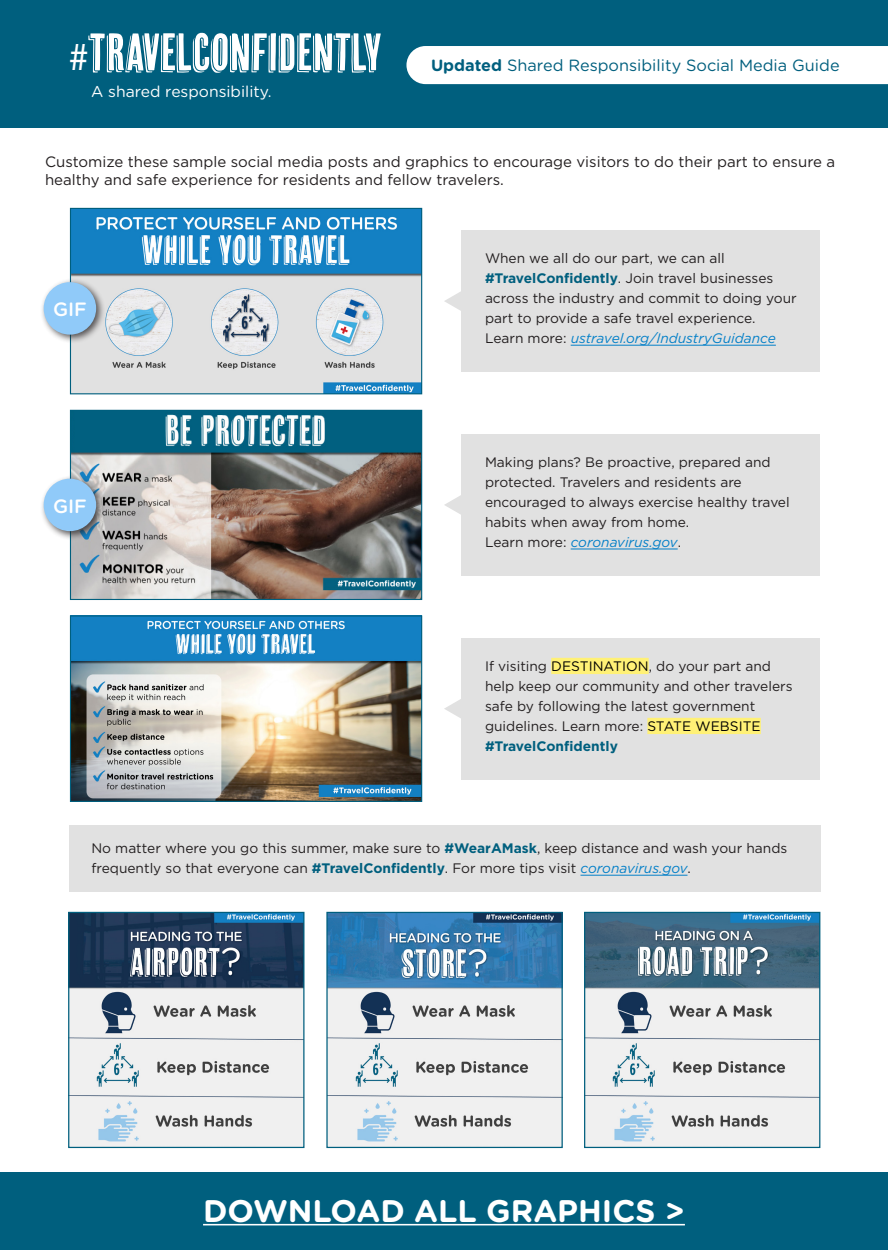
<style>
.page{position:relative;width:888px;height:1250px;background:#fff}
.page>*{position:absolute;margin:0;border:0;box-sizing:border-box;transform-origin:0 0}
.t1{font:52.5px "Cheap Pine";color:#fff}
.t2{font:700 31.25px "Gotham Rounded";color:#fff}
.t3{font:500 19.25px "Gotham Rounded";color:#fff}
.t4{font:16.25px "Gotham Rounded";color:#005f7e}
.t5{font:15.75px "Gotham Rounded";color:#fff}
.t6{font:15px/18px "Gotham";color:#231f20}
.t7{font:13.75px/20px "Gotham";color:#231f20}
.t8{font:italic 13.75px "Gotham";color:#0480c8}
.s1{font-family:"Myriad Pro";font-size:40px}
.s2{font-weight:700}
.s3{font-weight:700;color:#005f7e}
.s4{font-style:normal;color:#231f20}
.s5{font-family:"Gotham Rounded";color:#000}
.s6{font-style:italic;color:#0480c8}
</style>
<div class="page">
<div style="left:0;top:0;width:888px;height:128px;background:#005f7e"></div>
<img style="left:72px;top:210px;width:348px;height:182px">
<div style="left:70px;top:208px;width:352px;height:186px;border:1px solid #005f7e"></div>
<img style="left:72px;top:617px;width:348px;height:183px">
<div style="left:70px;top:615px;width:352px;height:187px;border:1px solid #005f7e"></div>
<img style="left:72px;top:412px;width:348px;height:186px">
<div style="left:70px;top:410px;width:352px;height:190px;border:1px solid #005f7e"></div>
<svg style="left:444px;top:291px;width:17px;height:20px"></svg>
<div style="left:461px;top:230px;width:359px;height:142px;background:#e1e1e1"></div>
<div style="left:69px;top:826px;width:751px;height:66px;background:#e1e1e1"></div>
<img style="left:70px;top:914px;width:232px;height:232px">
<div style="left:68px;top:912px;width:236px;height:236px;border:1px solid #005f7e"></div>
<img style="left:586px;top:914px;width:232px;height:232px">
<div style="left:584px;top:912px;width:236px;height:236px;border:1px solid #005f7e"></div>
<img style="left:328px;top:914px;width:232px;height:232px">
<div style="left:326px;top:912px;width:236px;height:236px;border:1px solid #005f7e"></div>
<svg style="left:444px;top:495px;width:17px;height:20px"></svg>
<div style="left:461px;top:434px;width:359px;height:142px;background:#e1e1e1"></div>
<svg style="left:444px;top:699px;width:17px;height:19px"></svg>
<div style="left:461px;top:638px;width:359px;height:142px;background:#e1e1e1"></div>
<hr style="left:570px;top:345px;width:205px;height:1px;background:#0480c8">
<hr style="left:570px;top:549px;width:107px;height:1px;background:#0480c8">
<div style="left:551px;top:658px;width:97px;height:16px;background:#fff176"></div>
<div style="left:647px;top:718px;width:113px;height:16px;background:#fff176"></div>
<hr style="left:580px;top:875px;width:107px;height:1px;background:#0480c8">
<div style="left:39px;top:278px;width:67px;height:66px;background:#231f20;opacity:.75"></div>
<div style="left:44px;top:282px;width:52px;height:53px;background:#90caf9;border-radius:50%"></div>
<div style="left:39px;top:474px;width:67px;height:67px;background:#231f20;opacity:.75"></div>
<div style="left:44px;top:479px;width:52px;height:52px;background:#90caf9;border-radius:50%"></div>
<div style="left:0;top:1172px;width:888px;height:78px;background:#005f7e"></div>
<hr style="left:203px;top:1224px;width:482px;height:1px;background:#fff">
<div style="left:406px;top:46px;width:482px;height:38px;background:#fff"></div>
<p class="t1" style="left:69px;top:23px;width:315px"><span class="s1">#</span>TRAVELCONFIDENTLY</p>
<p class="t5" style="left:91px;top:80px;width:182px">A shared responsibility.</p>
<p class="t4" style="left:431px;top:54px;width:410px"><span class="s2">Updated</span> Shared Responsibility Social Media Guide</p>
<p class="t6" style="left:45px;top:153px;width:791px">Customize these sample social media posts and graphics to encourage visitors to do their part to ensure a healthy and safe experience for residents and fellow travelers.</p>
<p class="t3" style="left:53px;top:296px;width:35px">GIF</p>
<p class="t3" style="left:53px;top:492px;width:35px">GIF</p>
<p class="t7" style="left:485px;top:248px;width:313px">When we all do our part, we can all <span class="s3">#TravelConfidently</span>. Join travel businesses across the industry and commit to doing your part to provide a safe travel experience.</p>
<p class="t8" style="left:485px;top:330px;width:292px"><span class="s4">Learn more:</span> ustravel.org/IndustryGuidance</p>
<p class="t7" style="left:485px;top:452px;width:306px">Making plans? Be proactive, prepared and protected. Travelers and residents are encouraged to always exercise healthy travel habits when away from home.</p>
<p class="t8" style="left:485px;top:533px;width:197px"><span class="s4">Learn more:</span> coronavirus.gov<span class="s4">.</span></p>
<p class="t7" style="left:485px;top:656px;width:309px">If visiting <span class="s5">DESTINATION</span>, do your part and help keep our community and other travelers safe by following the latest government guidelines. Learn more: <span class="s5">STATE WEBSITE </span><span class="s3">#TravelConfidently</span></p>
<p class="t7" style="left:91px;top:838px;width:697px">No matter where you go this summer, make sure to <span class="s3">#WearAMask</span>, keep distance and wash your hands frequently so that everyone can <span class="s3">#TravelConfidently</span>. For more tips visit <span class="s6">coronavirus.gov</span>.</p>
<p class="t2" style="left:203px;top:1188px;width:483px">DOWNLOAD ALL GRAPHICS &gt;</p>
</div>
